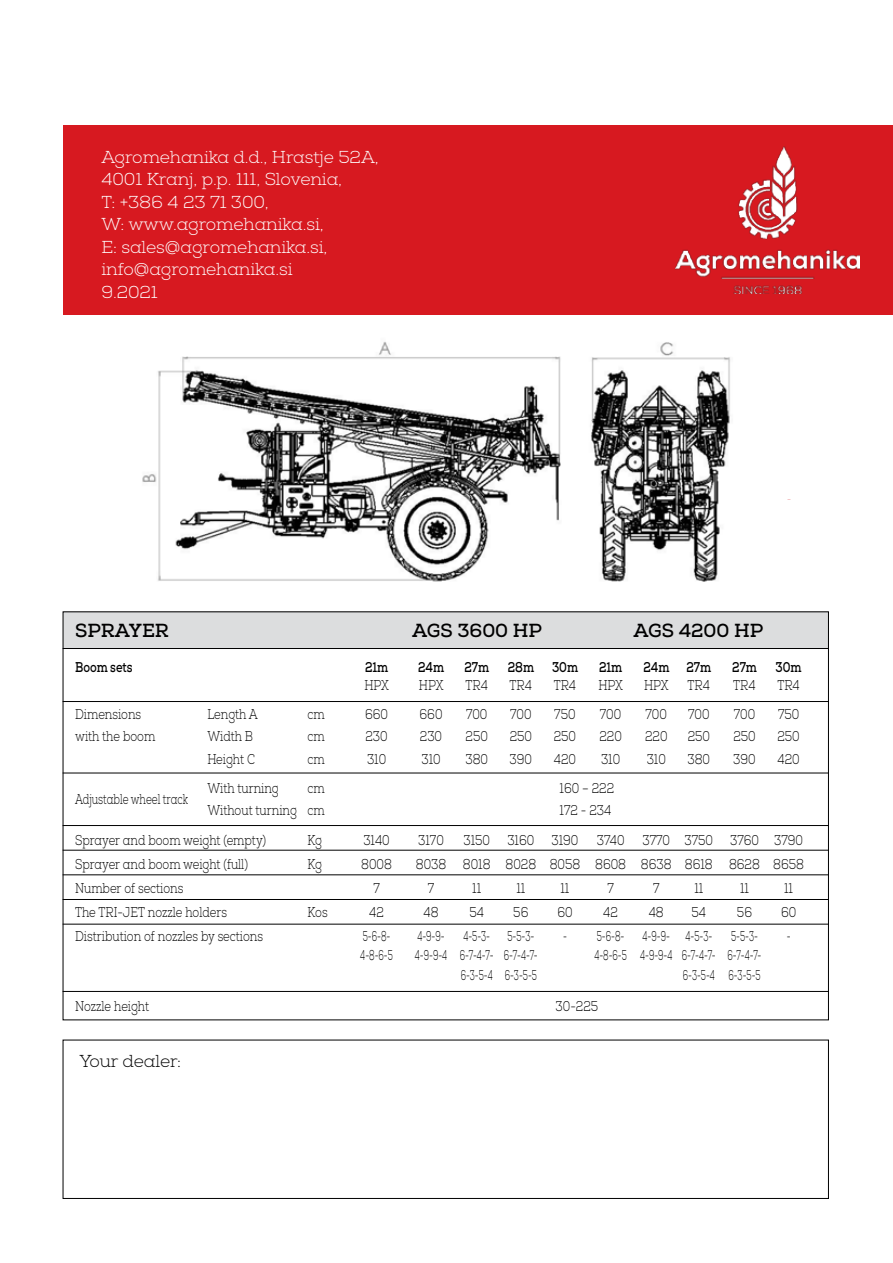
<style>
.page{position:relative;width:893px;height:1263px;background:#fff}
.page>*{position:absolute;margin:0;border:0;box-sizing:border-box;transform-origin:0 0}
.t1{font:700 18.9px "Nexa Slab";color:#000}
.t2{font:300 17.25px/22.5px "Nexa Slab";letter-spacing:-.005em;color:#fff}
.t3{font:300 17.25px "Nexa Slab";letter-spacing:-.005em;color:#000}
.t4{font:300 14.1px "Nexa Slab";color:#000;scale:.79 1}
.t5{font:300 14.1px "Nexa Slab";color:#000;scale:.55 1}
.t6{font:700 14.1px "Nexa Slab";color:#000;scale:.79 1}
.t7{font:300 14.1px "Nexa Slab";color:#000;scale:.7 1}
</style>
<div class="page">
<div style="left:63px;top:612px;width:765px;height:36px;background:#dcddde"></div>
<div style="left:64px;top:125px;width:829px;height:190px;background:#d71920"></div>
<div style="left:63px;top:1040px;width:766px;height:159px;border:1px solid #000"></div>
<img style="left:675px;top:147px;width:184px;height:147px">
<img style="left:142px;top:341px;width:589px;height:241px">
<hr style="left:63px;top:648px;width:766px;height:1px;background:#000">
<hr style="left:63px;top:701px;width:766px;height:1px;background:#000">
<hr style="left:63px;top:773px;width:766px;height:1px;background:#000">
<hr style="left:63px;top:825px;width:766px;height:1px;background:#000">
<hr style="left:63px;top:850px;width:766px;height:1px;background:#000">
<hr style="left:63px;top:874px;width:766px;height:1px;background:#000">
<hr style="left:63px;top:899px;width:766px;height:1px;background:#000">
<hr style="left:63px;top:924px;width:766px;height:1px;background:#000">
<hr style="left:63px;top:991px;width:766px;height:1px;background:#000">
<p class="t2" style="left:101px;top:146px;width:279px">Agromehanika d.d., Hrastje 52A,<br>4001 Kranj, p.p. 111, Slovenia,<br>T: +386 4 23 71 300,<br>W: www.agromehanika.si,<br>E: sales@agromehanika.si, info@agromehanika.si<br>9.2021</p>
<h1 class="t1" style="left:75px;top:619px;width:96px">SPRAYER</h1>
<h1 class="t1" style="left:412px;top:619px;width:132px">AGS 3600 HP</h1>
<h1 class="t1" style="left:633px;top:619px;width:132px">AGS 4200 HP</h1>
<p class="t6" style="left:75px;top:658px;width:74px">Boom sets</p>
<p class="t6" style="left:365px;top:658px;width:31px">21m</p>
<p class="t6" style="left:418px;top:658px;width:34px">24m</p>
<p class="t6" style="left:464px;top:658px;width:33px">27m</p>
<p class="t6" style="left:508px;top:658px;width:35px">28m</p>
<p class="t6" style="left:552px;top:658px;width:34px">30m</p>
<p class="t6" style="left:599px;top:658px;width:31px">21m</p>
<p class="t6" style="left:643px;top:658px;width:87px">24m 27m</p>
<p class="t6" style="left:732px;top:658px;width:33px">27m</p>
<p class="t6" style="left:776px;top:658px;width:34px">30m</p>
<p class="t4" style="left:364px;top:677px;width:33px">HPX</p>
<p class="t4" style="left:419px;top:677px;width:33px">HPX</p>
<p class="t4" style="left:465px;top:677px;width:30px">TR4</p>
<p class="t4" style="left:510px;top:677px;width:30px">TR4</p>
<p class="t4" style="left:554px;top:677px;width:30px">TR4</p>
<p class="t4" style="left:598px;top:677px;width:33px">HPX</p>
<p class="t4" style="left:644px;top:677px;width:33px">HPX</p>
<p class="t4" style="left:688px;top:677px;width:30px">TR4</p>
<p class="t4" style="left:733px;top:677px;width:30px">TR4</p>
<p class="t4" style="left:777px;top:677px;width:30px">TR4</p>
<p class="t4" style="left:75px;top:706px;width:85px">Dimensions</p>
<p class="t4" style="left:207px;top:706px;width:65px">Length A</p>
<p class="t4" style="left:308px;top:706px;width:23px">cm</p>
<p class="t4" style="left:365px;top:706px;width:31px">660</p>
<p class="t4" style="left:420px;top:706px;width:31px">660</p>
<p class="t4" style="left:466px;top:706px;width:29px">700</p>
<p class="t4" style="left:510px;top:706px;width:29px">700</p>
<p class="t4" style="left:554px;top:706px;width:28px">750</p>
<p class="t4" style="left:600px;top:706px;width:29px">700</p>
<p class="t4" style="left:646px;top:706px;width:29px">700</p>
<p class="t4" style="left:688px;top:706px;width:29px">700</p>
<p class="t4" style="left:734px;top:706px;width:29px">700</p>
<p class="t4" style="left:778px;top:706px;width:28px">750</p>
<p class="t4" style="left:75px;top:728px;width:103px">with the boom</p>
<p class="t4" style="left:207px;top:728px;width:59px">Width B</p>
<p class="t4" style="left:308px;top:728px;width:23px">cm</p>
<p class="t4" style="left:365px;top:728px;width:30px">230</p>
<p class="t4" style="left:420px;top:728px;width:30px">230</p>
<p class="t4" style="left:466px;top:728px;width:30px">250</p>
<p class="t4" style="left:510px;top:728px;width:30px">250</p>
<p class="t4" style="left:554px;top:728px;width:30px">250</p>
<p class="t4" style="left:599px;top:728px;width:30px">220</p>
<p class="t4" style="left:645px;top:728px;width:30px">220</p>
<p class="t4" style="left:688px;top:728px;width:30px">250</p>
<p class="t4" style="left:733px;top:728px;width:30px">250</p>
<p class="t4" style="left:777px;top:728px;width:30px">250</p>
<p class="t4" style="left:207px;top:750px;width:62px">Height C</p>
<p class="t4" style="left:308px;top:750px;width:23px">cm</p>
<p class="t4" style="left:367px;top:750px;width:26px">310</p>
<p class="t4" style="left:421px;top:750px;width:26px">310</p>
<p class="t4" style="left:465px;top:750px;width:30px">380</p>
<p class="t4" style="left:510px;top:750px;width:30px">390</p>
<p class="t4" style="left:554px;top:750px;width:30px">420</p>
<p class="t4" style="left:601px;top:750px;width:26px">310</p>
<p class="t4" style="left:647px;top:750px;width:26px">310</p>
<p class="t4" style="left:687px;top:750px;width:30px">380</p>
<p class="t4" style="left:733px;top:750px;width:30px">390</p>
<p class="t4" style="left:777px;top:750px;width:30px">420</p>
<p class="t7" style="left:75px;top:790px;width:163px">Adjustable wheel track</p>
<p class="t4" style="left:207px;top:780px;width:92px">With turning</p>
<p class="t4" style="left:308px;top:780px;width:23px">cm</p>
<p class="t4" style="left:560px;top:780px;width:71px">160 – 222</p>
<p class="t4" style="left:207px;top:802px;width:150px">Without turning cm</p>
<p class="t4" style="left:560px;top:802px;width:67px">172 - 234</p>
<p class="t4" style="left:75px;top:831px;width:243px">Sprayer and boom weight (empty)</p>
<p class="t4" style="left:308px;top:831px;width:20px">Kg</p>
<p class="t4" style="left:363px;top:831px;width:35px">3140</p>
<p class="t4" style="left:418px;top:831px;width:34px">3170</p>
<p class="t4" style="left:463px;top:831px;width:147px">3150 3160 3190</p>
<p class="t4" style="left:597px;top:831px;width:37px">3740</p>
<p class="t4" style="left:643px;top:831px;width:205px">3770 3750 3760 3790</p>
<p class="t4" style="left:75px;top:855px;width:220px">Sprayer and boom weight (full)</p>
<p class="t4" style="left:308px;top:855px;width:20px">Kg</p>
<p class="t4" style="left:361px;top:855px;width:40px">8008</p>
<p class="t4" style="left:416px;top:855px;width:493px">8038 8018 8028 8058 8608 8638 8618 8628 8658</p>
<p class="t4" style="left:75px;top:879px;width:139px">Number of sections</p>
<p class="t4" style="left:373px;top:879px;width:10px">7</p>
<p class="t4" style="left:428px;top:879px;width:10px">7</p>
<p class="t4" style="left:472px;top:879px;width:13px">11</p>
<p class="t4" style="left:516px;top:879px;width:13px">11</p>
<p class="t4" style="left:560px;top:879px;width:13px">11</p>
<p class="t4" style="left:607px;top:879px;width:10px">7</p>
<p class="t4" style="left:653px;top:879px;width:10px">7</p>
<p class="t4" style="left:694px;top:879px;width:13px">11</p>
<p class="t4" style="left:740px;top:879px;width:13px">11</p>
<p class="t4" style="left:784px;top:879px;width:13px">11</p>
<p class="t4" style="left:75px;top:903px;width:194px">The TRI-JET nozzle holders</p>
<p class="t4" style="left:308px;top:903px;width:27px">Kos</p>
<p class="t4" style="left:369px;top:903px;width:20px">42</p>
<p class="t4" style="left:423px;top:903px;width:21px">48</p>
<p class="t4" style="left:469px;top:903px;width:20px">54</p>
<p class="t4" style="left:513px;top:903px;width:21px">56</p>
<p class="t4" style="left:557px;top:903px;width:21px">60</p>
<p class="t4" style="left:603px;top:903px;width:20px">42</p>
<p class="t4" style="left:649px;top:903px;width:21px">48</p>
<p class="t4" style="left:691px;top:903px;width:20px">54</p>
<p class="t4" style="left:737px;top:903px;width:21px">56</p>
<p class="t4" style="left:781px;top:903px;width:21px">60</p>
<p class="t4" style="left:75px;top:927px;width:239px">Distribution of nozzles by sections</p>
<p class="t5" style="left:363px;top:927px;width:52px">5-6-8-</p>
<p class="t5" style="left:417px;top:927px;width:51px">4-9-9-</p>
<p class="t5" style="left:463px;top:927px;width:131px">4-5-3- 5-5-3-</p>
<p class="t5" style="left:563px;top:927px;width:113px">- 5-6-8-</p>
<p class="t5" style="left:643px;top:927px;width:128px">4-9-9- 4-5-3-</p>
<p class="t5" style="left:731px;top:927px;width:50px">5-5-3-</p>
<p class="t5" style="left:787px;top:927px;width:9px">-</p>
<p class="t5" style="left:360px;top:947px;width:61px">4-8-6-5</p>
<p class="t5" style="left:415px;top:947px;width:225px">4-9-9-4 6-7-4-7- 6-7-4-7-</p>
<p class="t5" style="left:594px;top:947px;width:305px">4-8-6-5 4-9-9-4 6-7-4-7- 6-7-4-7-</p>
<p class="t5" style="left:461px;top:966px;width:140px">6-3-5-4 6-3-5-5</p>
<p class="t5" style="left:683px;top:966px;width:143px">6-3-5-4 6-3-5-5</p>
<p class="t4" style="left:75px;top:997px;width:95px">Nozzle height</p>
<p class="t4" style="left:556px;top:997px;width:55px">30-225</p>
<p class="t3" style="left:79px;top:1050px;width:103px">Your dealer:</p>
</div>
